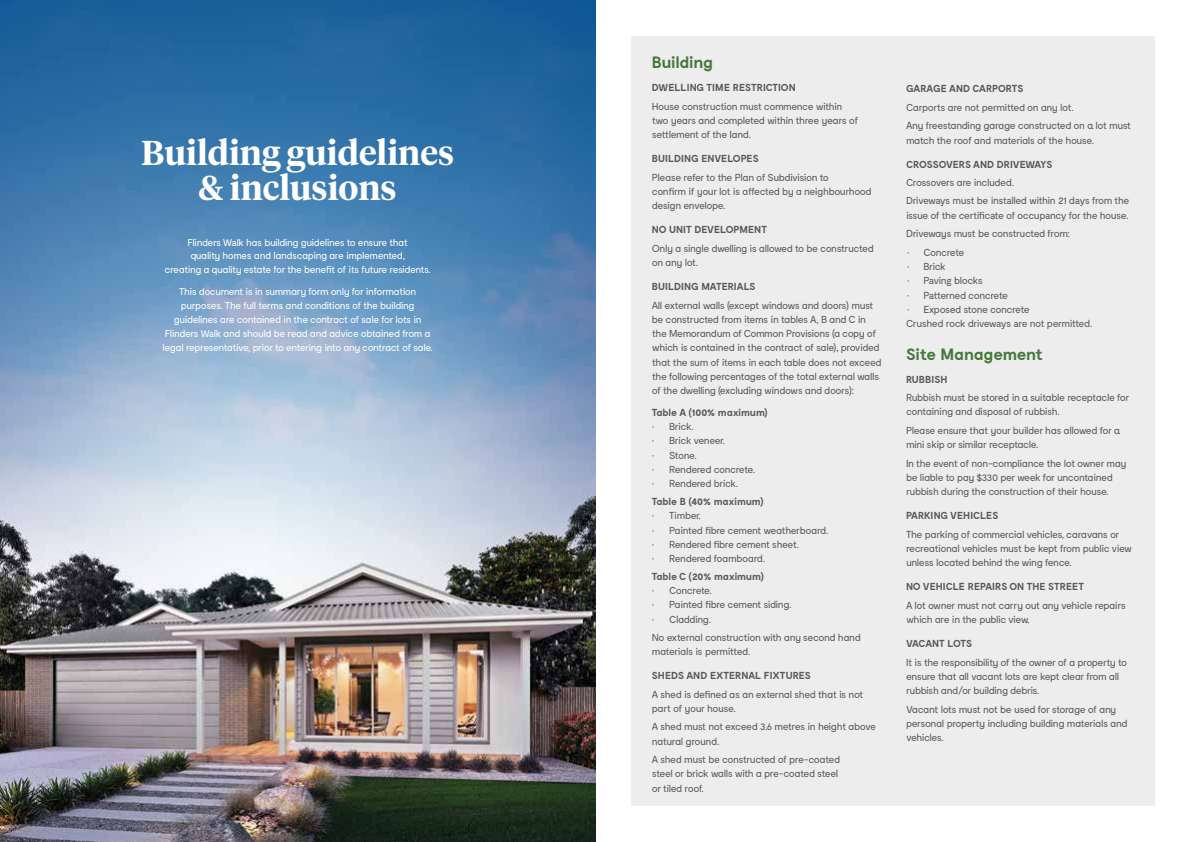
<style>
.page{position:relative;width:1191px;height:842px;background:#fff}
.page>*{position:absolute;margin:0;border:0;box-sizing:border-box;transform-origin:0 0}
.t1{font:600 34.4px/35.2px "Tiempos Headline";color:#fff;text-align:center}
.t2{font:700 16.4px "Moderat";letter-spacing:-.025em;color:#46773b}
.t3{font:10.2px/14.3px "Moderat";letter-spacing:-.05em;color:#58595b}
.t4{font:700 10.2px "Moderat";letter-spacing:-.005em;color:#58595b}
.t5{font:700 10.2px "Moderat";letter-spacing:-.025em;color:#58595b}
.t6{font:700 10.2px "Moderat";letter-spacing:-.03em;color:#58595b}
.t7{font:10px/13.8px "Moderat";letter-spacing:-.05em;color:#fff;text-align:center}
</style>
<div class="page">
<img style="left:0;top:0;width:595px;height:842px">
<div style="left:631px;top:36px;width:524px;height:770px;background:#ededee"></div>
<h1 class="t1" style="left:141px;top:134px;width:314px">Building guidelines &amp; inclusions</h1>
<p class="t7" style="left:165px;top:236px;width:268px">Flinders Walk has building guidelines to ensure that<br>quality homes and landscaping are implemented,<br>creating a quality estate for the benefit of its future residents.</p>
<p class="t7" style="left:162px;top:285px;width:272px">This document is in summary form only for information purposes. The full terms and conditions of the building guidelines are contained in the contract of sale for lots in Flinders Walk and should be read and advice obtained from a legal representative, prior to entering into any contract of sale.</p>
<h2 class="t2" style="left:652px;top:53px;width:63px">Building</h2>
<p class="t4" style="left:652px;top:82px;width:145px">DWELLING TIME RESTRICTION</p>
<p class="t3" style="left:652px;top:99px;width:208px">House construction must commence within two years and completed within three years of settlement of the land.</p>
<p class="t4" style="left:652px;top:153px;width:108px">BUILDING ENVELOPES</p>
<p class="t3" style="left:652px;top:170px;width:221px">Please refer to the Plan of Subdivision to<br>confirm if your lot is affected by a neighbourhood design envelope.</p>
<p class="t4" style="left:652px;top:224px;width:117px">NO UNIT DEVELOPMENT</p>
<p class="t3" style="left:652px;top:241px;width:223px">Only a single dwelling is allowed to be constructed on any lot.</p>
<p class="t4" style="left:652px;top:281px;width:105px">BUILDING MATERIALS</p>
<p class="t3" style="left:652px;top:298px;width:231px">All external walls (except windows and doors) must be constructed from items in tables A, B and C in the Memorandum of Common Provisions (a copy of which is contained in the contract of sale), provided that the sum of items in each table does not exceed the following percentages of the total external walls of the dwelling (excluding windows and doors):</p>
<p class="t4" style="left:652px;top:406px;width:118px">Table A (100% maximum)</p>
<p class="t3" style="left:652px;top:420px;width:43px">• Brick.</p>
<p class="t3" style="left:652px;top:434px;width:75px">• Brick veneer.</p>
<p class="t3" style="left:652px;top:448px;width:46px">• Stone.</p>
<p class="t3" style="left:652px;top:463px;width:105px">• Rendered concrete.</p>
<p class="t3" style="left:652px;top:477px;width:88px">• Rendered brick.</p>
<p class="t5" style="left:652px;top:495px;width:113px">Table B (40% maximum)</p>
<p class="t3" style="left:652px;top:509px;width:51px">• Timber.</p>
<p class="t3" style="left:652px;top:523px;width:178px">• Painted fibre cement weatherboard.</p>
<p class="t3" style="left:652px;top:537px;width:149px">• Rendered fibre cement sheet.</p>
<p class="t3" style="left:652px;top:552px;width:115px">• Rendered foamboard.</p>
<p class="t5" style="left:652px;top:570px;width:114px">Table C (20% maximum)</p>
<p class="t3" style="left:652px;top:584px;width:62px">• Concrete.</p>
<p class="t3" style="left:652px;top:598px;width:141px">• Painted fibre cement siding.</p>
<p class="t3" style="left:652px;top:610px;width:210px;line-height:18.2px">• Cladding.<br>No external construction with any second hand</p>
<p class="t3" style="left:652px;top:645px;width:100px">materials is permitted.</p>
<p class="t4" style="left:652px;top:670px;width:161px">SHEDS AND EXTERNAL FIXTURES</p>
<p class="t3" style="left:652px;top:687px;width:213px">A shed is defined as an external shed that is not part of your house.</p>
<p class="t3" style="left:652px;top:720px;width:226px">A shed must not exceed 3.6 metres in height above natural ground.</p>
<p class="t3" style="left:652px;top:753px;width:190px">A shed must be constructed of pre-coated steel or brick walls with a pre-coated steel or tiled roof.</p>
<p class="t4" style="left:906px;top:83px;width:119px">GARAGE AND CARPORTS</p>
<p class="t3" style="left:906px;top:98px;width:227px;line-height:18.4px">Carports are not permitted on any lot.<br>Any freestanding garage constructed on a lot must</p>
<p class="t3" style="left:906px;top:133px;width:190px">match the roof and materials of the house.</p>
<p class="t4" style="left:906px;top:158px;width:148px">CROSSOVERS AND DRIVEWAYS</p>
<p class="t3" style="left:906px;top:174px;width:225px;line-height:18.4px">Crossovers are included.<br>Driveways must be installed within 21 days from the</p>
<p class="t3" style="left:906px;top:206px;width:224px;line-height:18.4px">issue of the certificate of occupancy for the house.<br>Driveways must be constructed from:</p>
<p class="t3" style="left:907px;top:245px;width:59px">• Concrete</p>
<p class="t3" style="left:907px;top:260px;width:40px">• Brick</p>
<p class="t3" style="left:907px;top:274px;width:77px">• Paving blocks</p>
<p class="t3" style="left:907px;top:288px;width:103px">• Patterned concrete</p>
<p class="t3" style="left:906px;top:302px;width:188px">• Exposed stone concrete<br>Crushed rock driveways are not permitted.</p>
<h2 class="t2" style="left:906px;top:345px;width:139px">Site Management</h2>
<p class="t4" style="left:906px;top:373px;width:43px">RUBBISH</p>
<p class="t3" style="left:906px;top:391px;width:225px">Rubbish must be stored in a suitable receptacle for containing and disposal of rubbish.</p>
<p class="t3" style="left:906px;top:423px;width:216px">Please ensure that your builder has allowed for a mini skip or similar receptacle.</p>
<p class="t3" style="left:906px;top:456px;width:222px">In the event of non-compliance the lot owner may be liable to pay $330 per week for uncontained rubbish during the construction of their house.</p>
<p class="t4" style="left:906px;top:510px;width:94px">PARKING VEHICLES</p>
<p class="t3" style="left:906px;top:527px;width:227px">The parking of commercial vehicles, caravans or recreational vehicles must be kept from public view unless located behind the wing fence.</p>
<p class="t4" style="left:906px;top:581px;width:179px">NO VEHICLE REPAIRS ON THE STREET</p>
<p class="t3" style="left:906px;top:598px;width:221px">A lot owner must not carry out any vehicle repairs which are in the public view.</p>
<p class="t6" style="left:906px;top:638px;width:68px">VACANT LOTS</p>
<p class="t3" style="left:906px;top:655px;width:223px">It is the responsibility of the owner of a property to ensure that all vacant lots are kept clear from all rubbish and/or building debris.</p>
<p class="t3" style="left:906px;top:702px;width:223px">Vacant lots must not be used for storage of any personal property including building materials and vehicles.</p>
</div>
